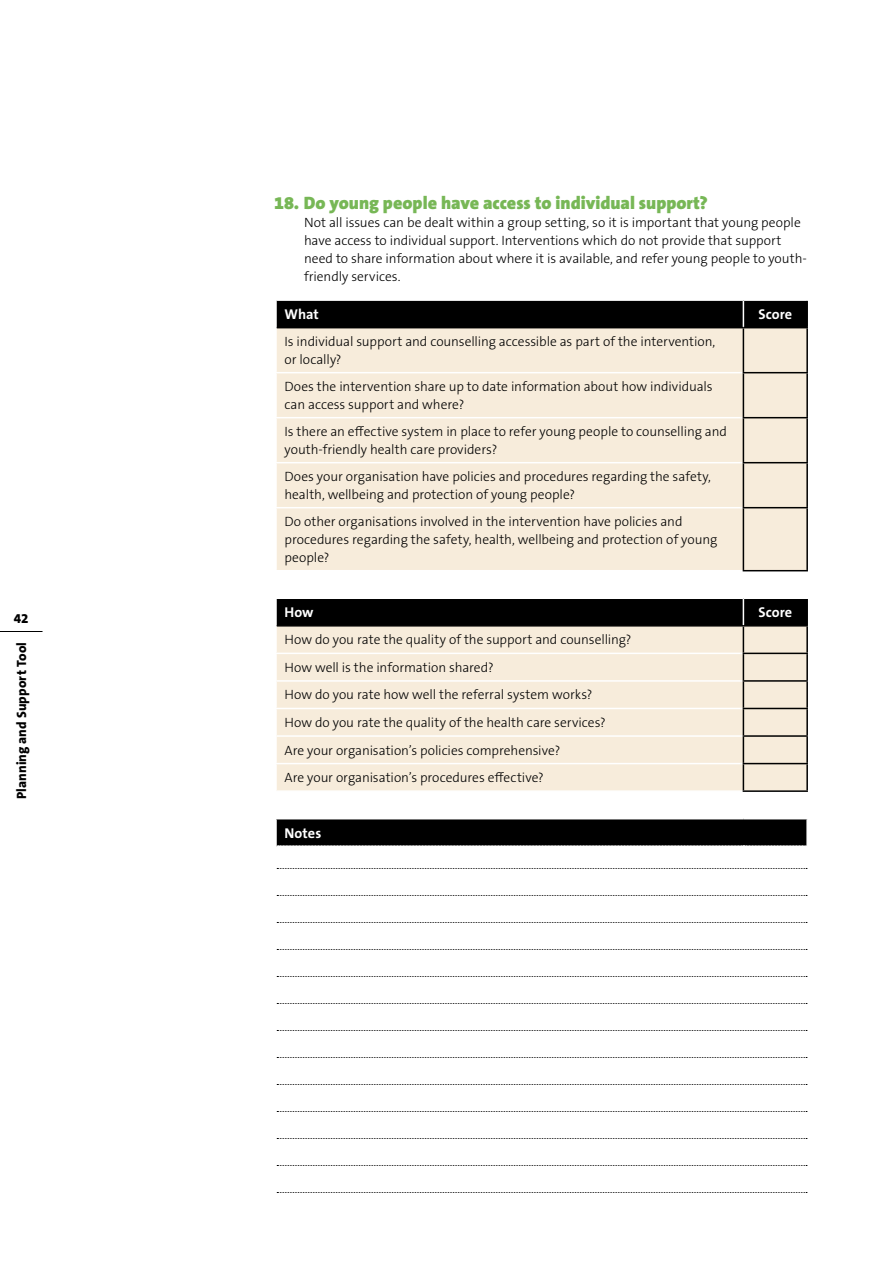
<style>
.page{position:relative;width:893px;height:1263px;background:#fff}
.page>*{position:absolute;margin:0;border:0;box-sizing:border-box;transform-origin:0 0}
.t1{font:900 18px "The Sans B W9";color:#77b756}
.t2{font:700 14.25px "The Sans B W7";letter-spacing:.005em;color:#fff}
.t3{font:300 13.5px/18px "The Sans B W3";letter-spacing:-.005em;color:#000}
.t4{font:800 13.5px "The Sans B W8";letter-spacing:.005em;color:#000}
</style>
<div class="page">
<hr style="left:0;top:631px;width:43px;height:1px;background:#000">
<div style="left:277px;top:328px;width:529px;height:242px;background:#f7ecdb"></div>
<svg style="left:277px;top:599px;width:529px;height:246px;fill:#000"></svg>
<div style="left:277px;top:626px;width:529px;height:164px;background:#f7ecdb"></div>
<div style="left:276px;top:300px;width:531px;height:28px;background:#000"></div>
<hr style="left:275px;top:372px;width:468px;height:1px;background:#fff">
<hr style="left:275px;top:417px;width:468px;height:1px;background:#fff">
<hr style="left:275px;top:462px;width:468px;height:1px;background:#fff">
<hr style="left:275px;top:507px;width:468px;height:1px;background:#fff">
<hr style="left:275px;top:653px;width:468px;height:1px;background:#fff">
<hr style="left:275px;top:680px;width:468px;height:2px;background:#fff">
<hr style="left:275px;top:708px;width:468px;height:1px;background:#fff">
<hr style="left:275px;top:735px;width:468px;height:2px;background:#fff">
<hr style="left:275px;top:763px;width:468px;height:1px;background:#fff">
<hr style="left:275px;top:790px;width:469px;height:2px;background:#fff">
<hr style="left:275px;top:818px;width:468px;height:1px;background:#fff">
<hr style="left:743px;top:818px;width:65px;height:1px;background:#fff">
<hr style="left:743px;top:327px;width:65px;height:1px;background:#000">
<hr style="left:743px;top:372px;width:65px;height:1px;background:#000">
<hr style="left:743px;top:417px;width:65px;height:1px;background:#000">
<hr style="left:743px;top:462px;width:65px;height:1px;background:#000">
<hr style="left:743px;top:507px;width:65px;height:1px;background:#000">
<hr style="left:743px;top:570px;width:65px;height:1px;background:#000">
<hr style="left:743px;top:625px;width:65px;height:1px;background:#000">
<hr style="left:806px;top:626px;width:2px;height:27px;background:#000">
<hr style="left:743px;top:653px;width:65px;height:1px;background:#000">
<hr style="left:806px;top:654px;width:2px;height:26px;background:#000">
<hr style="left:743px;top:680px;width:65px;height:2px;background:#000">
<hr style="left:806px;top:682px;width:2px;height:26px;background:#000">
<hr style="left:743px;top:708px;width:65px;height:1px;background:#000">
<hr style="left:806px;top:709px;width:2px;height:26px;background:#000">
<hr style="left:743px;top:735px;width:65px;height:2px;background:#000">
<hr style="left:806px;top:737px;width:2px;height:26px;background:#000">
<hr style="left:743px;top:763px;width:65px;height:1px;background:#000">
<svg style="left:743px;top:571px;width:1px;height:247px"></svg>
<hr style="left:806px;top:764px;width:2px;height:26px;background:#000">
<hr style="left:743px;top:790px;width:65px;height:2px;background:#000">
<svg style="left:277px;top:845px;width:530px;height:1px"></svg>
<hr style="left:806px;top:301px;width:2px;height:26px;background:#000">
<hr style="left:806px;top:599px;width:2px;height:26px;background:#000">
<hr style="left:743px;top:328px;width:1px;height:44px;background:#000">
<hr style="left:806px;top:328px;width:2px;height:44px;background:#000">
<hr style="left:743px;top:373px;width:1px;height:44px;background:#000">
<hr style="left:806px;top:373px;width:2px;height:44px;background:#000">
<hr style="left:743px;top:418px;width:1px;height:44px;background:#000">
<hr style="left:806px;top:418px;width:2px;height:44px;background:#000">
<hr style="left:743px;top:463px;width:1px;height:44px;background:#000">
<hr style="left:806px;top:463px;width:2px;height:44px;background:#000">
<hr style="left:743px;top:508px;width:1px;height:62px;background:#000">
<hr style="left:806px;top:508px;width:2px;height:62px;background:#000">
<hr style="left:277px;top:327px;width:466px;height:1px;background:#000">
<hr style="left:277px;top:625px;width:466px;height:1px;background:#000">
<svg style="left:277px;top:868px;width:530px;height:1px"></svg>
<svg style="left:277px;top:895px;width:530px;height:1px"></svg>
<svg style="left:277px;top:922px;width:530px;height:1px"></svg>
<svg style="left:277px;top:949px;width:530px;height:1px"></svg>
<svg style="left:277px;top:976px;width:530px;height:1px"></svg>
<svg style="left:277px;top:1003px;width:530px;height:1px"></svg>
<svg style="left:277px;top:1030px;width:530px;height:1px"></svg>
<svg style="left:277px;top:1057px;width:530px;height:1px"></svg>
<svg style="left:277px;top:1084px;width:530px;height:1px"></svg>
<svg style="left:277px;top:1111px;width:530px;height:1px"></svg>
<svg style="left:277px;top:1138px;width:530px;height:1px"></svg>
<svg style="left:277px;top:1165px;width:530px;height:1px"></svg>
<svg style="left:277px;top:1192px;width:530px;height:1px"></svg>
<p class="t4" style="left:14px;top:610px;width:16px">42</p>
<p class="t4" style="left:13px;top:799px;width:159px;rotate:-90deg">Planning and Support Tool</p>
<h1 class="t1" style="left:274px;top:192px;width:435px">18. Do young people have access to individual support?</h1>
<p class="t3" style="left:304px;top:214px;width:504px">Not all issues can be dealt within a group setting, so it is important that young people have access to individual support. Interventions which do not provide that support need to share information about where it is available, and refer young people to youth&shy;friendly services.</p>
<p class="t2" style="left:284px;top:305px;width:36px">What</p>
<p class="t2" style="left:758px;top:305px;width:35px">Score</p>
<p class="t3" style="left:284px;top:333px;width:432px">Is individual support and counselling accessible as part of the intervention, or locally?</p>
<p class="t3" style="left:284px;top:378px;width:430px">Does the intervention share up to date information about how individuals can access support and where?</p>
<p class="t3" style="left:284px;top:423px;width:444px">Is there an effective system in place to refer young people to counselling and youth-friendly health care providers?</p>
<p class="t3" style="left:284px;top:468px;width:428px">Does your organisation have policies and procedures regarding the safety, health, wellbeing and protection of young people?</p>
<p class="t3" style="left:284px;top:513px;width:434px">Do other organisations involved in the intervention have policies and procedures regarding the safety, health, wellbeing and protection of young people?</p>
<p class="t2" style="left:284px;top:603px;width:31px">How</p>
<p class="t2" style="left:758px;top:603px;width:35px">Score</p>
<p class="t3" style="left:284px;top:626px;width:348px;line-height:27.6px">How do you rate the quality of the support and counselling?<br>How well is the information shared?<br>How do you rate how well the referral system works?<br>How do you rate the quality of the health care services?<br>Are your organisation’s policies comprehensive?<br>Are your organisation’s procedures effective?</p>
<p class="t2" style="left:284px;top:824px;width:38px">Notes</p>
</div>
